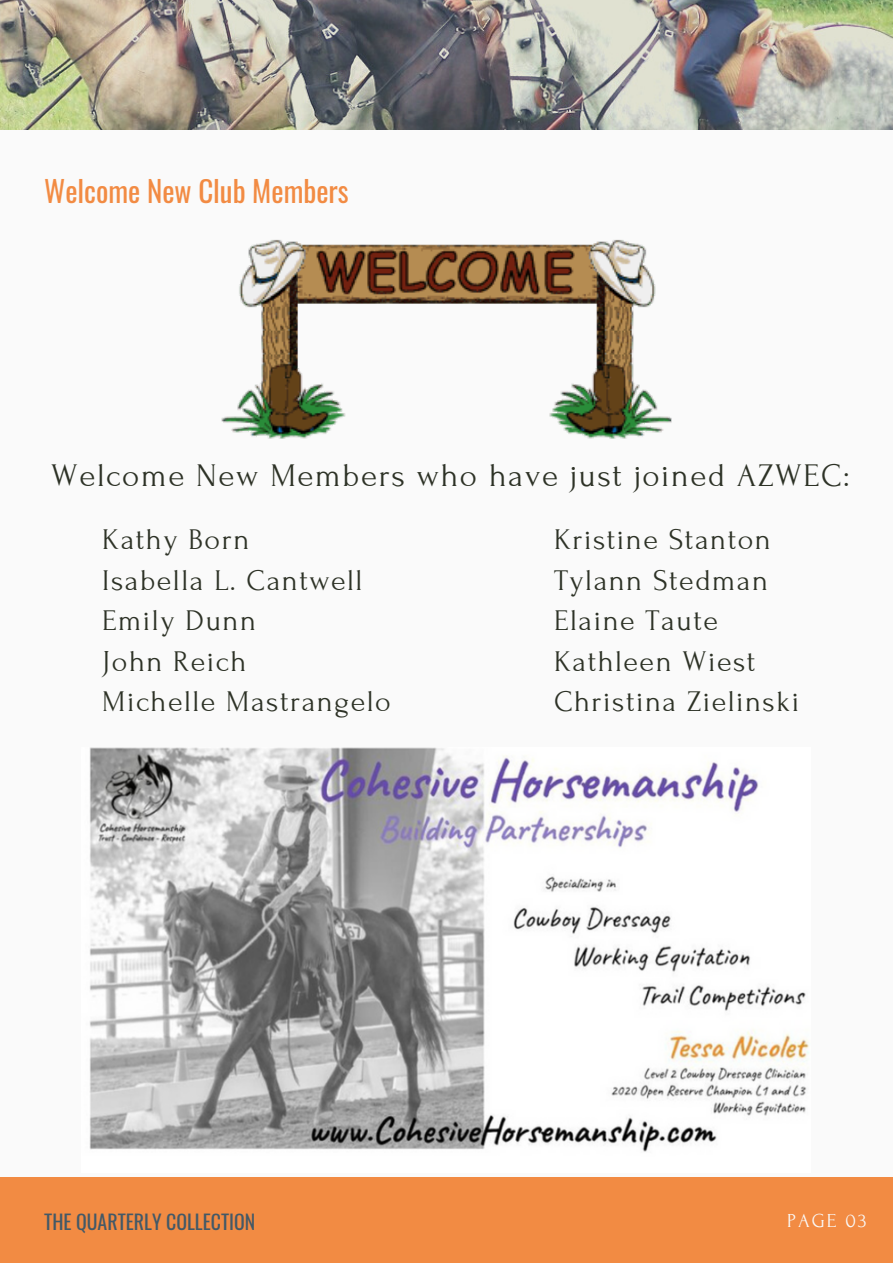
<style>
.page{position:relative;width:893px;height:1264px;background:#fff}
.page>*{position:absolute;margin:0;border:0;box-sizing:border-box;transform-origin:0 0}
.t1{font:33px "Forum";letter-spacing:.05em;color:#2d3226}
.t2{font:30px "Forum";letter-spacing:.05em;color:#2d3226}
.t3{font:28.95px "Oswald";color:#f28b43}
.t4{font:19.8px "Oswald";color:#435967}
.t5{font:19.8px "Forum";letter-spacing:.1em;color:#fafafa}
</style>
<div class="page">
<div style="left:0;top:0;width:892px;height:1262px;background:#fafafa"></div>
<div style="left:0;top:1176px;width:892px;height:86px;background:#f28b43"></div>
<img style="left:0;top:0;width:892px;height:129px">
<img style="left:221px;top:239px;width:451px;height:200px">
<img style="left:90px;top:747px;width:719px;height:405px">
<p class="t3" style="left:44px;top:168px;width:306px">Welcome New Club Members</p>
<p class="t1" style="left:51px;top:458px;width:800px">Welcome New Members who have just joined AZWEC:</p>
<p class="t2" style="left:102px;top:523px;width:148px">Kathy Born</p>
<p class="t2" style="left:102px;top:564px;width:262px">Isabella L. Cantwell</p>
<p class="t2" style="left:102px;top:604px;width:155px">Emily Dunn</p>
<p class="t2" style="left:102px;top:645px;width:146px">John Reich</p>
<p class="t2" style="left:102px;top:685px;width:290px">Michelle Mastrangelo</p>
<p class="t2" style="left:554px;top:523px;width:218px">Kristine Stanton</p>
<p class="t2" style="left:554px;top:564px;width:215px">Tylann Stedman</p>
<p class="t2" style="left:554px;top:604px;width:165px">Elaine Taute</p>
<p class="t2" style="left:554px;top:645px;width:203px">Kathleen Wiest</p>
<p class="t2" style="left:554px;top:685px;width:247px">Christina Zielinski</p>
<p class="t4" style="left:44px;top:1205px;width:212px">THE QUARTERLY COLLECTION</p>
<p class="t5" style="left:787px;top:1209px;width:81px">PAGE 03</p>
</div>
